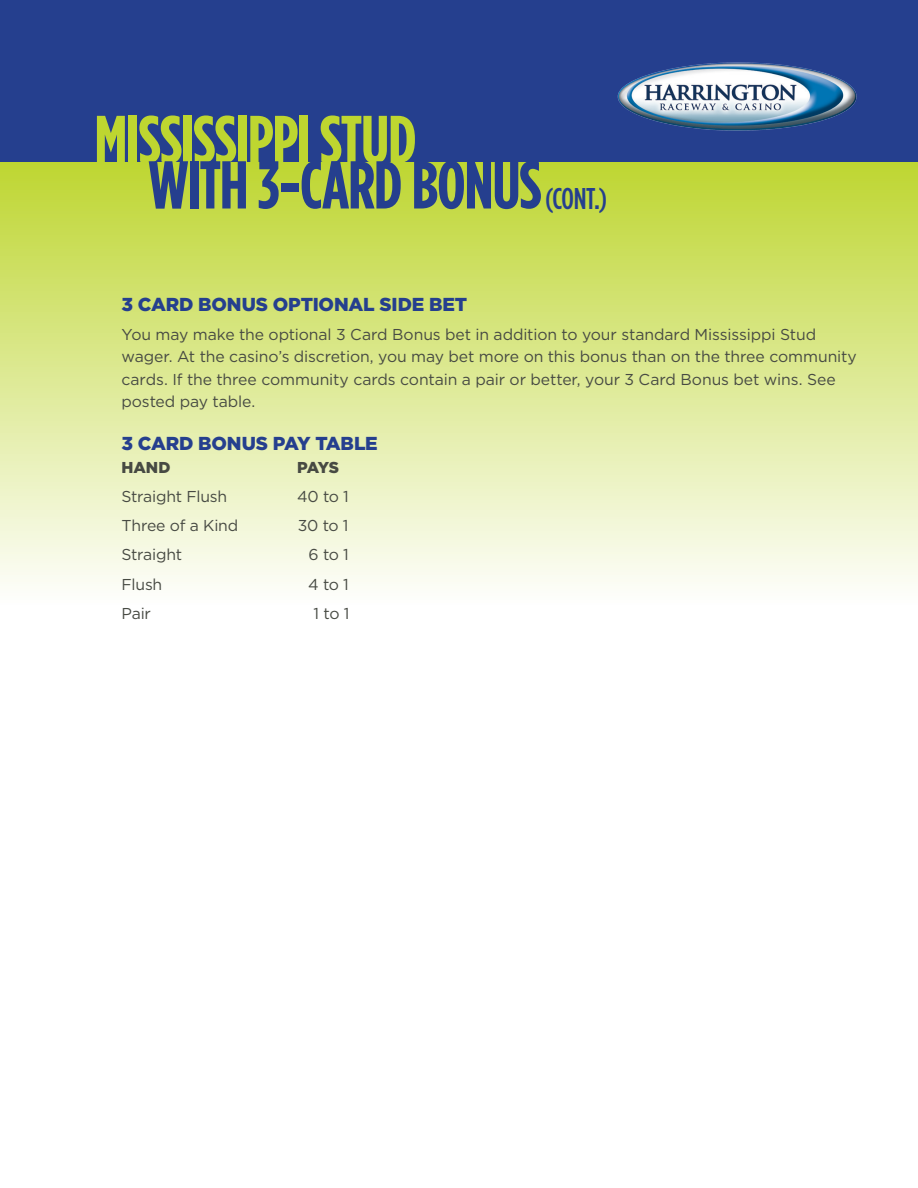
<style>
.page{position:relative;width:918px;height:1188px;background:#fff}
.page>*{position:absolute;margin:0;border:0;box-sizing:border-box;transform-origin:0 0}
.t1{font:700 67.5px "Gotham Condensed";letter-spacing:-.015em;color:#bed630}
.t2{font:700 67.5px "Gotham Condensed";letter-spacing:-.015em;color:#253f8e}
.t3{font:500 30px "Gotham Condensed";color:#253f8e}
.t4{font:900 18.75px "Gotham";letter-spacing:-.01em;color:#253f8e}
.t5{font:15.75px/22.5px "Gotham";letter-spacing:-.005em;color:#474a43}
.t6{font:900 15.75px "Gotham";letter-spacing:-.02em;color:#474a43}
</style>
<div class="page">
<svg style="left:0;top:162px;width:918px;height:422px"></svg>
<div style="left:0;top:0;width:918px;height:162px;background:#253f8e"></div>
<img style="left:617px;top:62px;width:240px;height:69px">
<h1 class="t1" style="left:94px;top:101px;width:324px">MISSISSIPPI STUD</h1>
<h1 class="t2" style="left:148px;top:147px;width:394px">WITH 3-CARD BONUS</h1>
<h2 class="t3" style="left:545px;top:181px;width:63px">(CONT.)</h2>
<p class="t4" style="left:122px;top:293px;width:347px">3 CARD BONUS OPTIONAL SIDE BET</p>
<p class="t5" style="left:122px;top:323px;width:737px">You may make the optional 3 Card Bonus bet in addition to your standard Mississippi Stud wager. At the casino’s discretion, you may bet more on this bonus than on the three community cards. If the three community cards contain a pair or better, your 3 Card Bonus bet wins. See posted pay table.</p>
<p class="t4" style="left:122px;top:433px;width:258px">3 CARD BONUS PAY TABLE</p>
<p class="t6" style="left:122px;top:458px;width:50px">HAND</p>
<p class="t6" style="left:297px;top:458px;width:43px">PAYS</p>
<p class="t5" style="left:122px;top:485px;width:107px">Straight Flush</p>
<p class="t5" style="left:297px;top:485px;width:53px">40 to 1</p>
<p class="t5" style="left:122px;top:514px;width:118px">Three of a Kind</p>
<p class="t5" style="left:298px;top:514px;width:52px">30 to 1</p>
<p class="t5" style="left:122px;top:543px;width:62px">Straight</p>
<p class="t5" style="left:309px;top:543px;width:42px">6 to 1</p>
<p class="t5" style="left:122px;top:573px;width:42px">Flush</p>
<p class="t5" style="left:308px;top:573px;width:42px">4 to 1</p>
<p class="t5" style="left:122px;top:602px;width:31px">Pair</p>
<p class="t5" style="left:313px;top:602px;width:38px">1 to 1</p>
</div>
